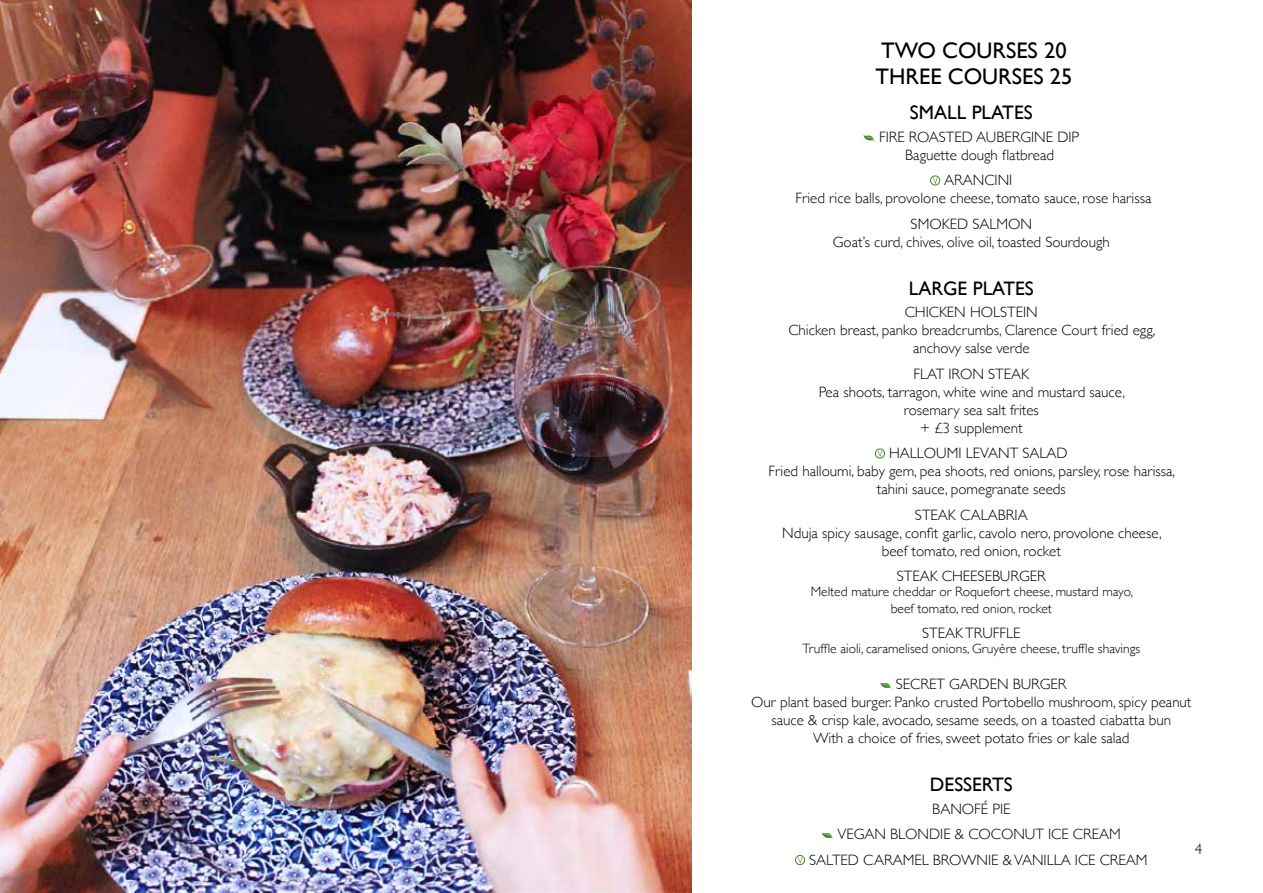
<style>
.page{position:relative;width:1263px;height:893px;background:#fff}
.page>*{position:absolute;margin:0;border:0;box-sizing:border-box;transform-origin:0 0}
.t1{font:22.5px/25.5px "Gill Sans";color:#000}
.t2{font:19.5px "Gill Sans";color:#000}
.t3{font:300 15px/18px "Gill Sans";color:#000;text-align:center}
.t4{font:300 13.5px/16.5px "Gill Sans";color:#000;text-align:center}
</style>
<div class="page">
<img style="left:0;top:0;width:691px;height:892px">
<h1 class="t1" style="left:875px;top:38px;width:198px">TWO COURSES 20<br>THREE COURSES 25</h1>
<h2 class="t2" style="left:910px;top:101px;width:124px">SMALL PLATES</h2>
<p class="t3" style="left:879px;top:127px;width:202px">FIRE ROASTED AUBERGINE DIP<br>Baguette dough flatbread</p>
<p class="t3" style="left:795px;top:171px;width:357px;text-align:left;text-indent:149px">ARANCINI<br>Fried rice balls, provolone cheese, tomato sauce, rose harissa</p>
<p class="t3" style="left:833px;top:214px;width:278px">SMOKED SALMON<br>Goat’s curd, chives, olive oil, toasted Sourdough</p>
<h2 class="t2" style="left:909px;top:277px;width:126px">LARGE PLATES</h2>
<p class="t3" style="left:788px;top:303px;width:368px">CHICKEN HOLSTEIN<br>Chicken breast, panko breadcrumbs, Clarence Court fried egg, anchovy salse verde</p>
<p class="t3" style="left:819px;top:364px;width:308px">FLAT IRON STEAK<br>Pea shoots, tarragon, white wine and mustard sauce, rosemary sea salt frites<br>+ £3 supplement</p>
<p class="t3" style="left:889px;top:444px;width:180px">HALLOUMI LEVANT SALAD</p>
<p class="t3" style="left:768px;top:462px;width:408px">Fried halloumi, baby gem, pea shoots, red onions, parsley, rose harissa,</p>
<p class="t3" style="left:877px;top:480px;width:190px">tahini sauce, pomegranate seeds</p>
<p class="t3" style="left:782px;top:505px;width:381px">STEAK CALABRIA<br>Nduja spicy sausage, confit garlic, cavolo nero, provolone cheese, beef tomato, red onion, rocket</p>
<p class="t3" style="left:897px;top:567px;width:150px">STEAK CHEESEBURGER</p>
<p class="t4" style="left:811px;top:583px;width:324px">Melted mature cheddar or Roquefort cheese, mustard mayo, beef tomato, red onion, rocket</p>
<p class="t3" style="left:922px;top:624px;width:100px">STEAK TRUFFLE</p>
<p class="t4" style="left:802px;top:640px;width:339px">Truffle aioli, caramelised onions, Gruyère cheese, truffle shavings</p>
<p class="t3" style="left:896px;top:675px;width:172px">SECRET GARDEN BURGER</p>
<p class="t3" style="left:751px;top:693px;width:442px">Our plant based burger. Panko crusted Portobello mushroom, spicy peanut</p>
<p class="t3" style="left:771px;top:711px;width:401px">sauce &amp; crisp kale, avocado, sesame seeds, on a toasted ciabatta bun</p>
<p class="t3" style="left:813px;top:729px;width:318px">With a choice of fries, sweet potato fries or kale salad</p>
<h2 class="t2" style="left:930px;top:773px;width:84px">DESSERTS</h2>
<p class="t3" style="left:932px;top:799px;width:80px">BANOFÉ PIE</p>
<p class="t3" style="left:837px;top:825px;width:285px">VEGAN BLONDIE &amp; COCONUT ICE CREAM</p>
<p class="t3" style="left:809px;top:850px;width:340px">SALTED CARAMEL BROWNIE &amp; VANILLA ICE CREAM</p>
<p class="t3" style="left:1195px;top:839px;width:9px">4</p>
</div>
